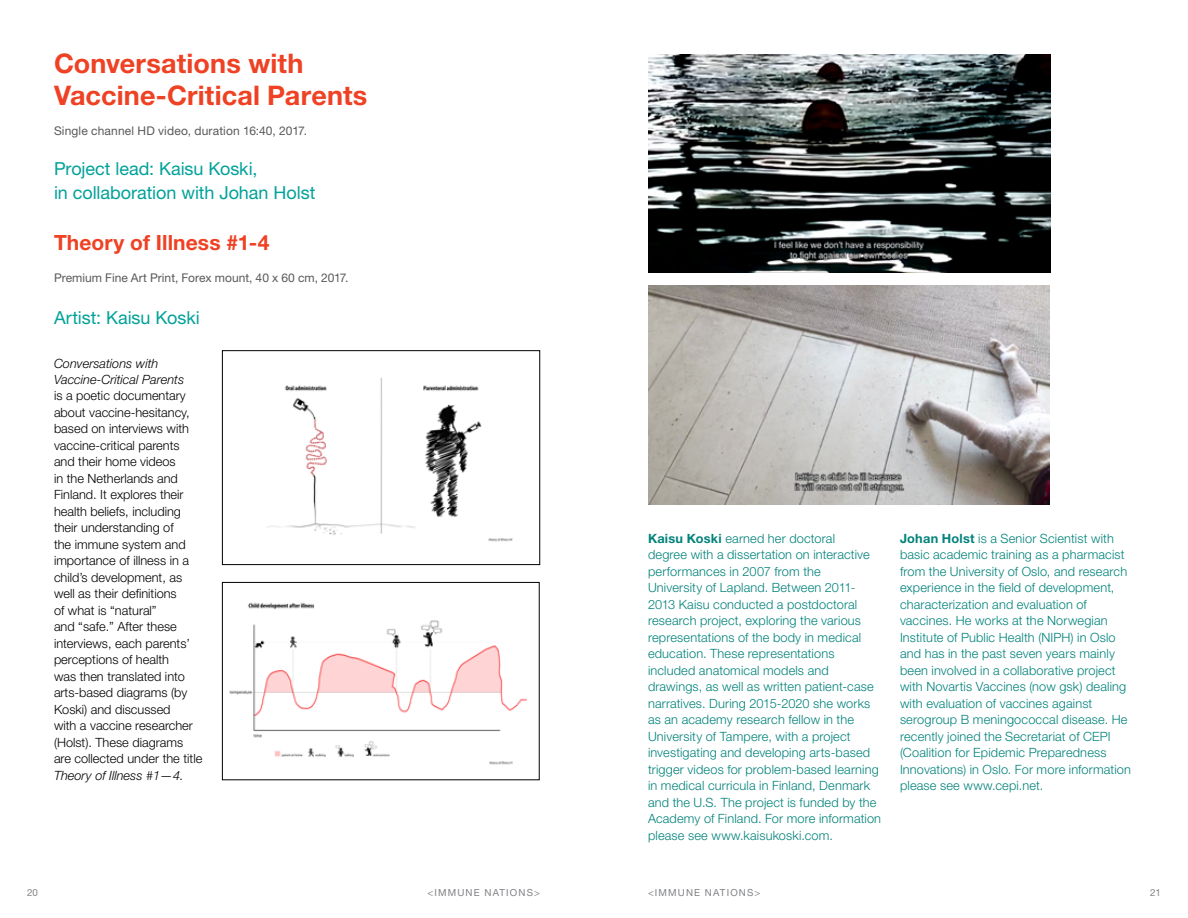
<style>
.page{position:relative;width:1188px;height:918px;background:#fff}
.page>*{position:absolute;margin:0;border:0;box-sizing:border-box;transform-origin:0 0}
.t1{font:700 27px/31.5px "Helvetica Neue LT Std";letter-spacing:.005em;color:#ef4123}
.t2{font:700 21px "Helvetica Neue LT Std";letter-spacing:.005em;color:#ef4123}
.t3{font:18px/24px "Helvetica Neue LT Std";letter-spacing:-.005em;color:#00a299}
.t4{font:300 12.75px/16.5px "Helvetica Neue LT Std";letter-spacing:.015em;color:#00827a}
.t5{font:300 12.75px/16.5px "Helvetica Neue LT Std";color:#000}
.t6{font:italic 300 12.75px/16.5px "Helvetica Neue LT Std";color:#000}
.t7{font:12px "Helvetica Neue LT Std";letter-spacing:.005em;color:#58595b}
.t8{font:9.75px "Helvetica Neue LT Std";letter-spacing:.12em;color:#808285}
.s1{font-weight:700}
</style>
<div class="page">
<img style="left:229px;top:602px;width:298px;height:163px">
<div style="left:222px;top:582px;width:317px;height:198px;border:1px solid #000"></div>
<img style="left:267px;top:377px;width:246px;height:165px">
<div style="left:222px;top:350px;width:318px;height:215px;border:1px solid #000"></div>
<img style="left:648px;top:286px;width:402px;height:218px">
<img style="left:648px;top:54px;width:402px;height:218px">
<h1 class="t1" style="left:54px;top:47px;width:315px">Conversations with<br>Vaccine-Critical Parents</h1>
<p class="t7" style="left:54px;top:123px;width:255px">Single channel HD video, duration 16:40, 2017.</p>
<h3 class="t3" style="left:54px;top:157px;width:263px">Project lead: Kaisu Koski,<br>in collaboration with Johan Holst</h3>
<h2 class="t2" style="left:54px;top:230px;width:217px">Theory of Illness #1-4</h2>
<p class="t7" style="left:54px;top:270px;width:296px">Premium Fine Art Print, Forex mount, 40 x 60 cm, 2017.</p>
<h3 class="t3" style="left:54px;top:305px;width:147px">Artist: Kaisu Koski</h3>
<p class="t6" style="left:54px;top:355px;width:132px">Conversations with<br>Vaccine-Critical Parents</p>
<p class="t5" style="left:54px;top:387px;width:150px">is a poetic documentary about vaccine-hesitancy, based on interviews with vaccine-critical parents and their home videos<br>in the Netherlands and<br>Finland. It explores their health beliefs, including their understanding of<br>the immune system and importance of illness in a child’s development, as well as their definitions<br>of what is “natural”<br>and “safe.” After these interviews, each parents’ perceptions of health<br>was then translated into arts-based diagrams (by<br>Koski) and discussed<br>with a vaccine researcher (Holst). These diagrams are collected under the title</p>
<p class="t6" style="left:54px;top:767px;width:131px">Theory of Illness #1—4.</p>
<p class="t4" style="left:648px;top:530px;width:235px"><span class="s1">Kaisu Koski</span> earned her doctoral<br>degree with a dissertation on interactive performances in 2007 from the<br>University of Lapland. Between 2011- 2013 Kaisu conducted a postdoctoral research project, exploring the various representations of the body in medical education. These representations included anatomical models and drawings, as well as written patient-case narratives. During 2015-2020 she works as an academy research fellow in the University of Tampere, with a project investigating and developing arts-based trigger videos for problem-based learning in medical curricula in Finland, Denmark and the U.S. The project is funded by the Academy of Finland. For more information please see www.kaisukoski.com.</p>
<p class="t4" style="left:900px;top:530px;width:233px"><span class="s1">Johan Holst</span> is a Senior Scientist with basic academic training as a pharmacist from the University of Oslo, and research experience in the field of development, characterization and evaluation of vaccines. He works at the Norwegian Institute of Public Health (NIPH) in Oslo and has in the past seven years mainly been involved in a collaborative project with Novartis Vaccines (now gsk) dealing with evaluation of vaccines against serogroup B meningococcal disease. He recently joined the Secretariat of CEPI (Coalition for Epidemic Preparedness Innovations) in Oslo. For more information please see www.cepi.net.</p>
<p class="t8" style="left:27px;top:886px;width:12px">20</p>
<p class="t8" style="left:428px;top:886px;width:114px">&lt;IMMUNE NATIONS&gt;</p>
<p class="t8" style="left:648px;top:886px;width:114px">&lt;IMMUNE NATIONS&gt;</p>
<p class="t8" style="left:1150px;top:886px;width:12px">21</p>
</div>
